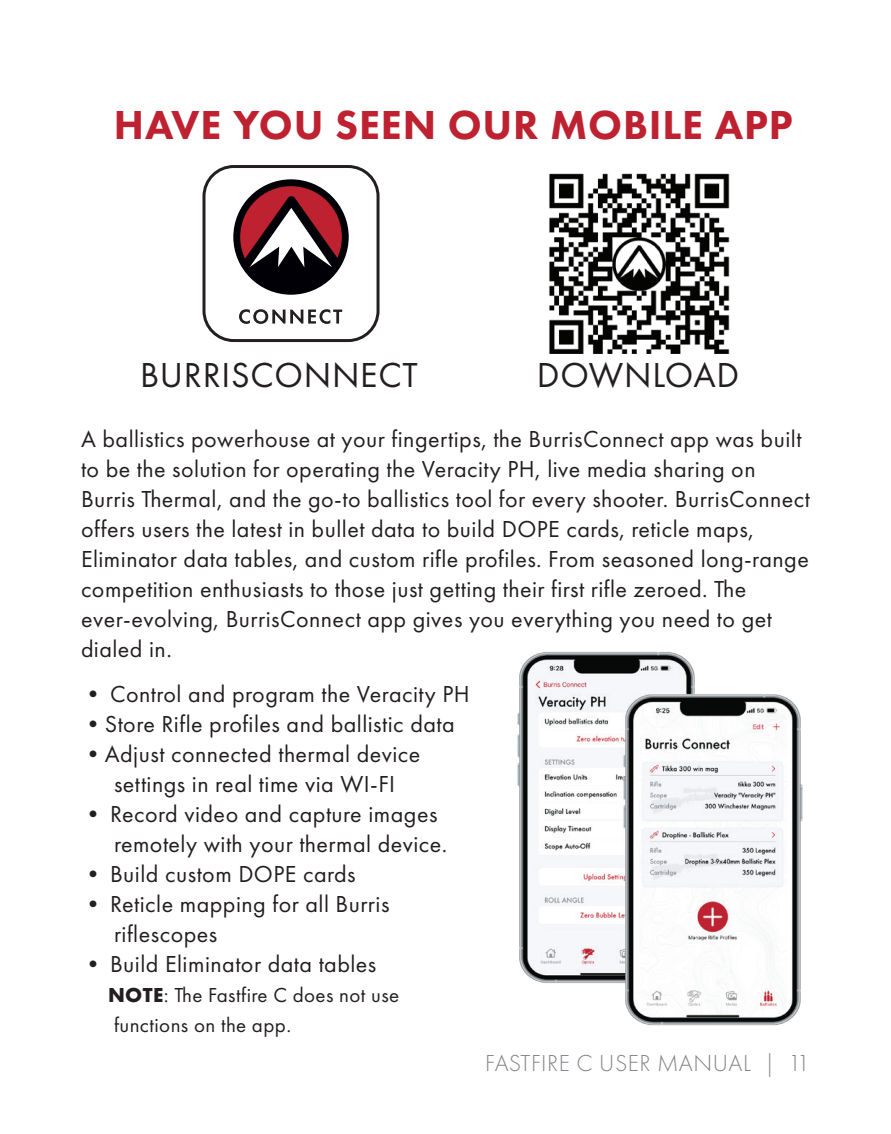
<style>
.page{position:relative;width:891px;height:1134px;background:#fff}
.page>*{position:absolute;margin:0;border:0;box-sizing:border-box;transform-origin:0 0}
.t1{font:800 42px "Futura PT";letter-spacing:.02em;color:#be2231}
.t2{font:36px "Futura PT";letter-spacing:.02em;color:#231f20}
.t3{font:24px/30px "Futura PT";letter-spacing:.02em;color:#231f20}
.t4{font:300 24px "Futura PT";letter-spacing:.02em;color:#828487}
.t5{font:21px/30px "Futura PT";letter-spacing:.02em;color:#231f20}
.s1{font-weight:700}
</style>
<div class="page">
<img style="left:549px;top:173px;width:181px;height:181px">
<div style="left:203px;top:165px;width:177px;height:177px;border:3px solid #231f20;border-radius:30px"></div>
<svg style="left:233px;top:179px;width:116px;height:116px"></svg>
<svg style="left:239px;top:309px;width:103px;height:15px"></svg>
<img style="left:517px;top:652px;width:286px;height:374px">
<h1 class="t1" style="left:114px;top:99px;width:681px">HAVE YOU SEEN OUR MOBILE APP</h1>
<h2 class="t2" style="left:140px;top:354px;width:279px">BURRISCONNECT</h2>
<h2 class="t2" style="left:537px;top:354px;width:204px">DOWNLOAD</h2>
<p class="t3" style="left:81px;top:424px;width:731px">A ballistics powerhouse at your fingertips, the BurrisConnect app was built to be the solution for operating the Veracity PH, live media sharing on Burris Thermal, and the go-to ballistics tool for every shooter. BurrisConnect offers users the latest in bullet data to build DOPE cards, reticle maps, Eliminator data tables, and custom rifle profiles. From seasoned long-range competition enthusiasts to those just getting their first rifle zeroed. The ever-evolving, BurrisConnect app gives you everything you need to get dialed in.</p>
<p class="t3" style="left:81px;top:679px;width:390px">• Control and program the Veracity PH</p>
<p class="t3" style="left:81px;top:709px;width:375px">•Store Rifle profiles and ballistic data</p>
<p class="t3" style="left:81px;top:739px;width:341px;text-align:center">•Adjust connected thermal device settings in real time via WI-FI</p>
<p class="t3" style="left:114px;top:799px;width:335px;text-indent:-33px">• Record video and capture images remotely with your thermal device.</p>
<p class="t3" style="left:81px;top:859px;width:276px">• Build custom DOPE cards</p>
<p class="t3" style="left:114px;top:889px;width:277px;text-indent:-33px">• Reticle mapping for all Burris riflescopes</p>
<p class="t3" style="left:81px;top:949px;width:297px">• Build Eliminator data tables</p>
<p class="t5" style="left:108px;top:980px;width:293px"><span class="s1">NOTE</span>: The Fastfire C does not use functions on the app.</p>
<p class="t4" style="left:485px;top:1050px;width:326px">FASTFIRE C USER MANUAL | 11</p>
</div>
